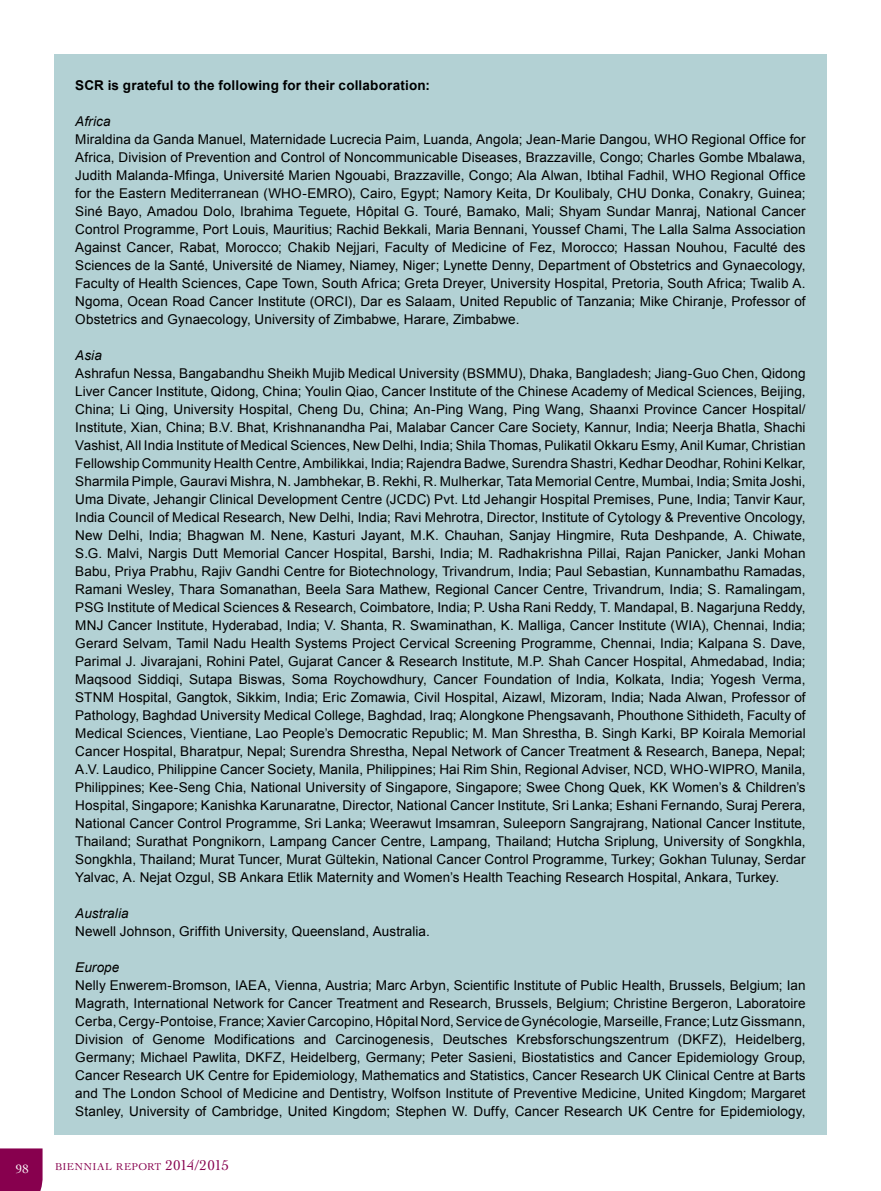
<style>
.page{position:relative;width:881px;height:1191px;background:#fff}
.page>*{position:absolute;margin:0;border:0;box-sizing:border-box;transform-origin:0 0}
.t1{font:13.5px/18px "Arial";letter-spacing:.005em;color:#000;text-align:justify}
.t2{font:700 13.5px "Arial";letter-spacing:.015em;color:#000}
.t3{font:italic 13.5px "Arial";letter-spacing:.01em;color:#000}
.t4{font:12.75px "Cochin LT Std";color:#fff}
.t5{font:10.5px "Cochin LT Std";letter-spacing:.03em;color:#87004e}
.s1{font-size:15px}
</style>
<div class="page">
<div style="left:0;top:1148px;width:43px;height:43px;background:#87004e"></div>
<div style="left:54px;top:54px;width:772px;height:1080px;background:#b3d1d4"></div>
<p class="t2" style="left:75px;top:76px;width:356px">SCR is grateful to the following for their collaboration:</p>
<p class="t3" style="left:75px;top:113px;width:37px">Africa</p>
<p class="t1" style="left:75px;top:130px;width:731px">Miraldina da Ganda Manuel, Maternidade Lucrecia Paim, Luanda, Angola; Jean-Marie Dangou, WHO Regional Office for Africa, Division of Prevention and Control of Noncommunicable Diseases, Brazzaville, Congo; Charles Gombe Mbalawa, Judith Malanda-Mfinga, Université Marien Ngouabi, Brazzaville, Congo; Ala Alwan, Ibtihal Fadhil, WHO Regional Office for the Eastern Mediterranean (WHO-EMRO), Cairo, Egypt; Namory Keita, Dr Koulibaly, CHU Donka, Conakry, Guinea; Siné Bayo, Amadou Dolo, Ibrahima Teguete, Hôpital G. Touré, Bamako, Mali; Shyam Sundar Manraj, National Cancer Control Programme, Port Louis, Mauritius; Rachid Bekkali, Maria Bennani, Youssef Chami, The Lalla Salma Association Against Cancer, Rabat, Morocco; Chakib Nejjari, Faculty of Medicine of Fez, Morocco; Hassan Nouhou, Faculté des Sciences de la Santé, Université de Niamey, Niamey, Niger; Lynette Denny, Department of Obstetrics and Gynaecology, Faculty of Health Sciences, Cape Town, South Africa; Greta Dreyer, University Hospital, Pretoria, South Africa; Twalib A.<br>Ngoma, Ocean Road Cancer Institute (ORCI), Dar es Salaam, United Republic of Tanzania; Mike Chiranje, Professor of Obstetrics and Gynaecology, University of Zimbabwe, Harare, Zimbabwe.</p>
<p class="t3" style="left:75px;top:346px;width:28px">Asia</p>
<p class="t1" style="left:75px;top:364px;width:731px">Ashrafun Nessa, Bangabandhu Sheikh Mujib Medical University (BSMMU), Dhaka, Bangladesh; Jiang-Guo Chen, Qidong Liver Cancer Institute, Qidong, China; Youlin Qiao, Cancer Institute of the Chinese Academy of Medical Sciences, Beijing, China; Li Qing, University Hospital, Cheng Du, China; An-Ping Wang, Ping Wang, Shaanxi Province Cancer Hospital/ Institute, Xian, China; B.V. Bhat, Krishnanandha Pai, Malabar Cancer Care Society, Kannur, India; Neerja Bhatla, Shachi Vashist, All India Institute of Medical Sciences, New Delhi, India; Shila Thomas, Pulikatil Okkaru Esmy, Anil Kumar, Christian Fellowship Community Health Centre, Ambilikkai, India; Rajendra Badwe, Surendra Shastri, Kedhar Deodhar, Rohini Kelkar, Sharmila Pimple, Gauravi Mishra, N. Jambhekar, B. Rekhi, R. Mulherkar, Tata Memorial Centre, Mumbai, India; Smita Joshi, Uma Divate, Jehangir Clinical Development Centre (JCDC) Pvt. Ltd Jehangir Hospital Premises, Pune, India; Tanvir Kaur, India Council of Medical Research, New Delhi, India; Ravi Mehrotra, Director, Institute of Cytology &amp; Preventive Oncology, New Delhi, India; Bhagwan M. Nene, Kasturi Jayant, M.K. Chauhan, Sanjay Hingmire, Ruta Deshpande, A. Chiwate, S.G. Malvi, Nargis Dutt Memorial Cancer Hospital, Barshi, India; M. Radhakrishna Pillai, Rajan Panicker, Janki Mohan Babu, Priya Prabhu, Rajiv Gandhi Centre for Biotechnology, Trivandrum, India; Paul Sebastian, Kunnambathu Ramadas, Ramani Wesley, Thara Somanathan, Beela Sara Mathew, Regional Cancer Centre, Trivandrum, India; S. Ramalingam, PSG Institute of Medical Sciences &amp; Research, Coimbatore, India; P. Usha Rani Reddy, T. Mandapal, B. Nagarjuna Reddy, MNJ Cancer Institute, Hyderabad, India; V. Shanta, R. Swaminathan, K. Malliga, Cancer Institute (WIA), Chennai, India; Gerard Selvam, Tamil Nadu Health Systems Project Cervical Screening Programme, Chennai, India; Kalpana S. Dave, Parimal J. Jivarajani, Rohini Patel, Gujarat Cancer &amp; Research Institute, M.P. Shah Cancer Hospital, Ahmedabad, India; Maqsood Siddiqi, Sutapa Biswas, Soma Roychowdhury, Cancer Foundation of India, Kolkata, India; Yogesh Verma, STNM Hospital, Gangtok, Sikkim, India; Eric Zomawia, Civil Hospital, Aizawl, Mizoram, India; Nada Alwan, Professor of Pathology, Baghdad University Medical College, Baghdad, Iraq; Alongkone Phengsavanh, Phouthone Sithideth, Faculty of Medical Sciences, Vientiane, Lao People’s Democratic Republic; M. Man Shrestha, B. Singh Karki, BP Koirala Memorial Cancer Hospital, Bharatpur, Nepal; Surendra Shrestha, Nepal Network of Cancer Treatment &amp; Research, Banepa, Nepal; A.V. Laudico, Philippine Cancer Society, Manila, Philippines; Hai Rim Shin, Regional Adviser, NCD, WHO-WIPRO, Manila, Philippines; Kee-Seng Chia, National University of Singapore, Singapore; Swee Chong Quek, KK Women’s &amp; Children’s Hospital, Singapore; Kanishka Karunaratne, Director, National Cancer Institute, Sri Lanka; Eshani Fernando, Suraj Perera, National Cancer Control Programme, Sri Lanka; Weerawut Imsamran, Suleeporn Sangrajrang, National Cancer Institute, Thailand; Surathat Pongnikorn, Lampang Cancer Centre, Lampang, Thailand; Hutcha Sriplung, University of Songkhla, Songkhla, Thailand; Murat Tuncer, Murat Gültekin, National Cancer Control Programme, Turkey; Gokhan Tulunay, Serdar Yalvac, A. Nejat Ozgul, SB Ankara Etlik Maternity and Women’s Health Teaching Research Hospital, Ankara, Turkey.</p>
<p class="t3" style="left:75px;top:904px;width:55px">Australia</p>
<p class="t1" style="left:75px;top:922px;width:356px">Newell Johnson, Griffith University, Queensland, Australia.</p>
<p class="t3" style="left:75px;top:958px;width:46px">Europe</p>
<p class="t1" style="left:75px;top:976px;width:731px">Nelly Enwerem-Bromson, IAEA, Vienna, Austria; Marc Arbyn, Scientific Institute of Public Health, Brussels, Belgium; Ian Magrath, International Network for Cancer Treatment and Research, Brussels, Belgium; Christine Bergeron, Laboratoire Cerba, Cergy-Pontoise, France; Xavier Carcopino, Hôpital Nord, Service de Gynécologie, Marseille, France; Lutz Gissmann, Division of Genome Modifications and Carcinogenesis, Deutsches Krebsforschungszentrum (DKFZ), Heidelberg, Germany; Michael Pawlita, DKFZ, Heidelberg, Germany; Peter Sasieni, Biostatistics and Cancer Epidemiology Group, Cancer Research UK Centre for Epidemiology, Mathematics and Statistics, Cancer Research UK Clinical Centre at Barts and The London School of Medicine and Dentistry, Wolfson Institute of Preventive Medicine, United Kingdom; Margaret Stanley, University of Cambridge, United Kingdom; Stephen W. Duffy, Cancer Research UK Centre for Epidemiology,</p>
<p class="t4" style="left:16px;top:1161px;width:15px">98</p>
<p class="t5" style="left:55px;top:1161px;width:175px">BIENNIAL REPORT <span class="s1">2014/2015</span></p>
</div>
